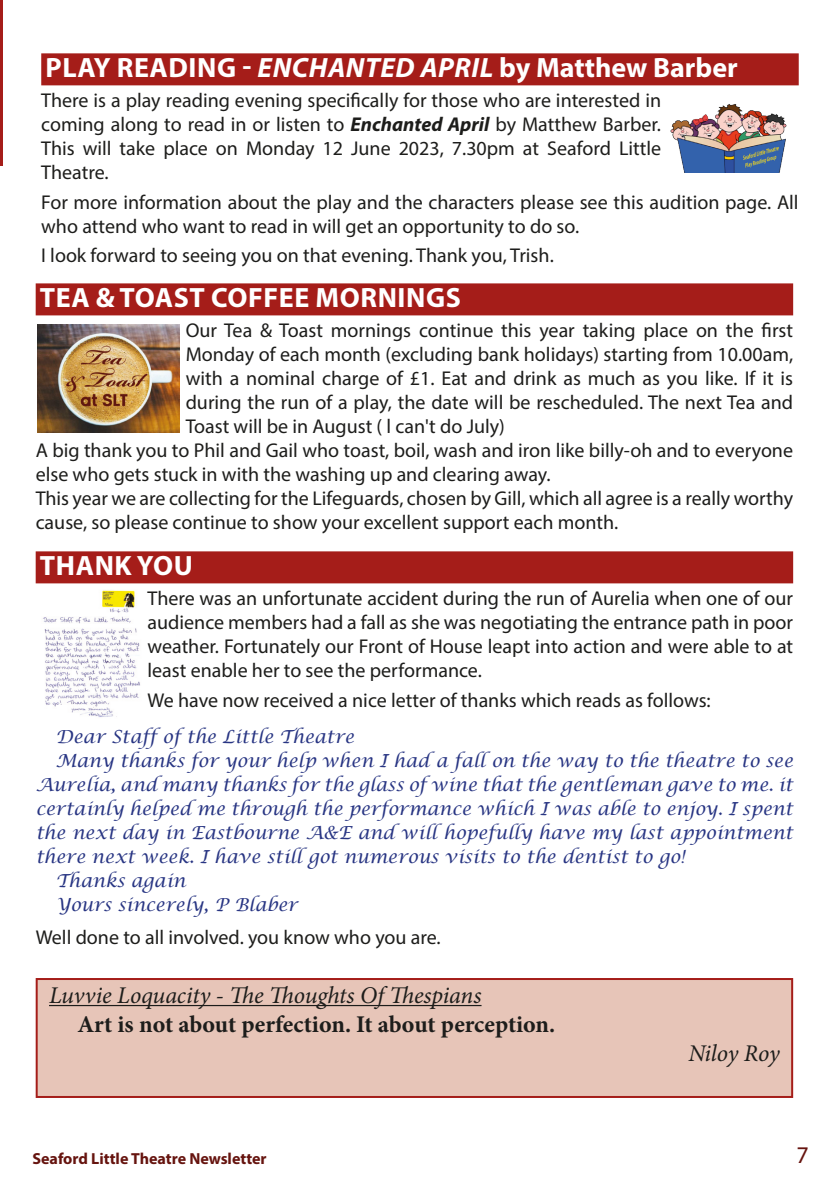
<style>
.page{position:relative;width:840px;height:1191px;background:#fff}
.page>*{position:absolute;margin:0;border:0;box-sizing:border-box;transform-origin:0 0}
.Main_Header{font:700 28px "Myriad Pro";letter-spacing:.02em;color:#fff}
.Luvvie_Author{font:italic 24px "Minion Pro";letter-spacing:-.005em;color:#1d1d1b}
.Luvvie_Text{font:700 24px "Minion Pro";color:#1d1d1b}
.t1{font:24px "Myriad Pro";color:#66140f}
.Main_Body{font:20px/24px "Myriad Pro";color:#1d1d1b;text-align:justify}
.Main_Body_Production{font:italic 18px/24px "Lucida Calligraphy";color:#283583;text-align:justify}
.t2{font:700 16px "Myriad Pro";color:#66140f}
.s1{font-style:italic}
.s2{font-weight:700;font-style:italic}
</style>
<div class="page">
<hr style="left:0;top:0;width:3px;height:165px;background:#a51d19">
<div style="left:41px;top:53px;width:757px;height:32px;background:#a51d19"></div>
<img style="left:670px;top:104px;width:117px;height:68px">
<div style="left:36px;top:283px;width:756px;height:32px;background:#a51d19"></div>
<img style="left:38px;top:324px;width:141px;height:108px">
<div style="left:36px;top:551px;width:756px;height:32px;background:#a51d19"></div>
<img style="left:43px;top:590px;width:97px;height:127px">
<div style="left:37px;top:979px;width:754px;height:118px;background:#e7c5b8"></div>
<hr style="left:49px;top:1005px;width:432px;height:1px;background:#1d1d1b">
<div style="left:36px;top:978px;width:756px;height:120px;border:2px solid #a51d19"></div>
<p class="Main_Header" style="left:45px;top:50px;width:693px">PLAY READING - <span class="s1">ENCHANTED APRIL</span> by Matthew Barber</p>
<p class="Main_Body" style="left:41px;top:88px;width:621px">There is a play reading evening specifically for those who are interested in coming along to read in or listen to <span class="s2">Enchanted April</span> by Matthew Barber.<br>This will take place on Monday 12 June 2023, 7.30pm at Seaford Little Theatre.</p>
<p class="Main_Body" style="left:41px;top:190px;width:758px">For more information about the play and the characters please see this audition page. All who attend who want to read in will get an opportunity to do so.</p>
<p class="Main_Body" style="left:41px;top:243px;width:514px">I look forward to seeing you on that evening. Thank you, Trish.</p>
<p class="Main_Header" style="left:40px;top:280px;width:422px">TEA &amp; TOAST COFFEE MORNINGS</p>
<p class="Main_Body" style="left:185px;top:318px;width:608px">Our Tea &amp; Toast mornings continue this year taking place on the first Monday of each month (excluding bank holidays) starting from 10.00am, with a nominal charge of £1. Eat and drink as much as you like. If it is during the run of a play, the date will be rescheduled. The next Tea and Toast will be in August ( l can't do July)</p>
<p class="Main_Body" style="left:36px;top:438px;width:758px">A big thank you to Phil and Gail who toast, boil, wash and iron like billy-oh and to everyone else who gets stuck in with the washing up and clearing away.</p>
<p class="Main_Body" style="left:36px;top:486px;width:758px">This year we are collecting for the Lifeguards, chosen by Gill, which all agree is a really worthy cause, so please continue to show your excellent support each month.</p>
<p class="Main_Header" style="left:40px;top:547px;width:154px">THANK YOU</p>
<p class="Main_Body" style="left:147px;top:586px;width:646px">There was an unfortunate accident during the run of Aurelia when one of our audience members had a fall as she was negotiating the entrance path in poor weather. Fortunately our Front of House leapt into action and were able to at least enable her to see the performance.</p>
<p class="Main_Body" style="left:147px;top:687px;width:564px">We have now received a nice letter of thanks which reads as follows:</p>
<p class="Main_Body_Production" style="left:56px;top:725px;width:300px">Dear Staff of the Little Theatre</p>
<p class="Main_Body_Production" style="left:36px;top:749px;width:758px;text-indent:20px">Many thanks for your help when I had a fall on the way to the theatre to see Aurelia, and many thanks for the glass of wine that the gentleman gave to me. it certainly helped me through the performance which I was able to enjoy. I spent the next day in Eastbourne A&amp;E and will hopefully have my last appointment there next week. I have still got numerous visits to the dentist to go!</p>
<p class="Main_Body_Production" style="left:56px;top:869px;width:131px">Thanks again</p>
<p class="Main_Body_Production" style="left:56px;top:893px;width:243px">Yours sincerely, P Blaber</p>
<p class="Main_Body" style="left:36px;top:925px;width:406px">Well done to all involved. you know who you are.</p>
<p class="Luvvie_Author" style="left:49px;top:979px;width:434px">Luvvie Loquacity - The Thoughts Of Thespians</p>
<p class="Luvvie_Text" style="left:77px;top:1007px;width:479px">Art is not about perfection. It about perception.</p>
<p class="Luvvie_Author" style="left:688px;top:1036px;width:93px">Niloy Roy</p>
<p class="t2" style="left:32px;top:1147px;width:236px">Seaford Little Theatre Newsletter</p>
<p class="t1" style="left:796px;top:1140px;width:14px">7</p>
</div>
